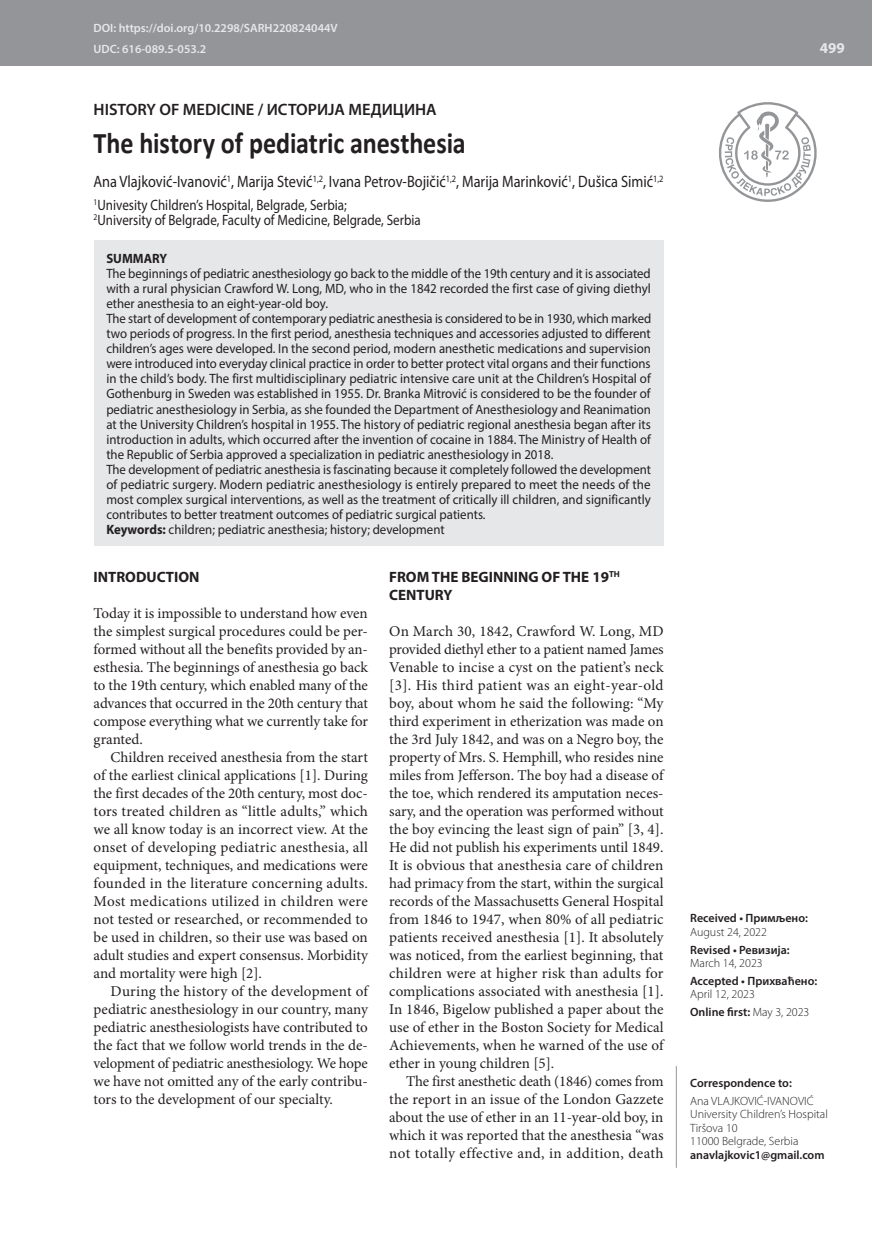
<style>
.page{position:relative;width:872px;height:1234px;background:#fff}
.page>*{position:absolute;margin:0;border:0;box-sizing:border-box;transform-origin:0 0}
.t1{font:700 30px "Calibri";letter-spacing:-.005em;color:#231f20;scale:.87 1}
.t2{font:16.5px "Myriad Pro";color:#231f20;scale:.87 1}
.t3{font:600 16.5px "Myriad Pro";color:#231f20}
.t4{font:15px/18px "Minion Pro";color:#231f20;text-align:justify}
.t5{font:15px/15.8px "Myriad Pro";color:#231f20;scale:.87 1}
.t6{font:700 15px/18px "Myriad Pro";color:#231f20}
.t7{font:700 15px "Myriad Pro";color:#e6e7e9}
.t8{font:13.5px/15px "Myriad Pro";color:#231f20;scale:.94 1}
.t9{font:700 13.5px "Myriad Pro";color:#231f20;scale:.95 1}
.t10{font:300 12px/13.5px "Myriad Pro";color:#231f20}
.t11{font:600 12px "Myriad Pro";color:#231f20}
.t12{font:600 12px/21.3px "Myriad Pro";color:#e6e7e9}
.s1{font-weight:700}
.s2{font-weight:600}
</style>
<div class="page">
<div style="left:0;top:0;width:872px;height:66px;background:#939598"></div>
<svg style="left:719px;top:102px;width:98px;height:100px"></svg>
<hr style="left:676px;top:1065px;width:1px;height:102px;background:#939598">
<div style="left:94px;top:240px;width:569px;height:306px;background:#e6e7e9"></div>
<p class="t12" style="left:94px;top:17px;width:246px">DOI: https://doi.org/10.2298/SARH220824044V<br>UDC: 616-089.5-053.2</p>
<p class="t3" style="left:94px;top:98px;width:345px">HISTORY OF MEDICINE / ИСТОРИЈА МЕДИЦИНА</p>
<h1 class="t1" style="left:94px;top:122px;width:429px">The history of pediatric anesthesia</h1>
<p class="t2" style="left:94px;top:172px;width:656px">Ana Vlajković-Ivanović<sup>1</sup>, Marija Stević<sup>1,2</sup>, Ivana Petrov-Bojičić<sup>1,2</sup>, Marija Marinković<sup>1</sup>, Dušica Simić<sup>1,2</sup></p>
<p class="t5" style="left:94px;top:196px;width:378px"><sup>1</sup>Univesity Children’s Hospital, Belgrade, Serbia;<br><sup>2</sup>University of Belgrade, Faculty of Medicine, Belgrade, Serbia</p>
<p class="t9" style="left:106px;top:250px;width:66px">SUMMARY</p>
<p class="t8" style="left:106px;top:266px;width:581px">The beginnings of pediatric anesthesiology go back to the middle of the 19th century and it is associated with a rural physician Crawford W. Long, MD, who in the 1842 recorded the first case of giving diethyl ether anesthesia to an eight-year-old boy.<br>The start of development of contemporary pediatric anesthesia is considered to be in 1930, which marked two periods of progress. In the first period, anesthesia techniques and accessories adjusted to different children’s ages were developed. In the second period, modern anesthetic medications and supervision were introduced into everyday clinical practice in order to better protect vital organs and their functions in the child’s body. The first multidisciplinary pediatric intensive care unit at the Children’s Hospital of Gothenburg in Sweden was established in 1955. Dr. Branka Mitrović is considered to be the founder of pediatric anesthesiology in Serbia, as she founded the Department of Anesthesiology and Reanimation at the University Children’s hospital in 1955. The history of pediatric regional anesthesia began after its introduction in adults, which occurred after the invention of cocaine in 1884. The Ministry of Health of the Republic of Serbia approved a specialization in pediatric anesthesiology in 2018.<br>The development of pediatric anesthesia is fascinating because it completely followed the development of pediatric surgery. Modern pediatric anesthesiology is entirely prepared to meet the needs of the most complex surgical interventions, as well as the treatment of critically ill children, and significantly contributes to better treatment outcomes of pediatric surgical patients.<br><span class="s1">Keywords:</span> children; pediatric anesthesia; history; development</p>
<p class="t6" style="left:94px;top:567px;width:107px">INTRODUCTION</p>
<p class="t4" style="left:94px;top:604px;width:276px">Today it is impossible to understand how even the simplest surgical procedures could be per&shy;formed without all the benefits provided by an&shy;esthesia. The beginnings of anesthesia go back to the 19th century, which enabled many of the advances that occurred in the 20th century that compose everything what we currently take for granted.</p>
<p class="t4" style="left:94px;top:748px;width:276px;text-indent:17px">Children received anesthesia from the start of the earliest clinical applications [1]. During the first decades of the 20th century, most doc&shy;tors treated children as “little adults,” which we all know today is an incorrect view. At the onset of developing pediatric anesthesia, all equipment, techniques, and medications were founded in the literature concerning adults.<br>Most medications utilized in children were not tested or researched, or recommended to be used in children, so their use was based on adult studies and expert consensus. Morbidity and mortality were high [2].</p>
<p class="t4" style="left:94px;top:982px;width:276px;text-indent:17px">During the history of the development of pediatric anesthesiology in our country, many pediatric anesthesiologists have contributed to the fact that we follow world trends in the de&shy;velopment of pediatric anesthesiology. We hope we have not omitted any of the early contribu&shy;tors to the development of our specialty.</p>
<p class="t6" style="left:389px;top:567px;width:232px">FROM THE BEGINNING OF THE 19<sup>TH<br></sup>CENTURY</p>
<p class="t4" style="left:389px;top:622px;width:276px">On March 30, 1842, Crawford W. Long, MD provided diethyl ether to a patient named James Venable to incise a cyst on the patient’s neck [3]. His third patient was an eight-year-old boy, about whom he said the following: “My third experiment in etherization was made on the 3rd July 1842, and was on a Negro boy, the property of Mrs. S. Hemphill, who resides nine miles from Jefferson. The boy had a disease of the toe, which rendered its amputation neces&shy;sary, and the operation was performed without the boy evincing the least sign of pain” [3, 4].<br>He did not publish his experiments until 1849.<br>It is obvious that anesthesia care of children had primacy from the start, within the surgical records of the Massachusetts General Hospital from 1846 to 1947, when 80% of all pediatric patients received anesthesia [1]. It absolutely was noticed, from the earliest beginning, that children were at higher risk than adults for complications associated with anesthesia [1].<br>In 1846, Bigelow published a paper about the use of ether in the Boston Society for Medical Achievements, when he warned of the use of ether in young children [5].</p>
<p class="t4" style="left:389px;top:1072px;width:276px;text-indent:17px">The first anesthetic death (1846) comes from the report in an issue of the London Gazzete about the use of ether in an 11-year-old boy, in which it was reported that the anesthesia “was not totally effective and, in addition, death</p>
<p class="t7" style="left:820px;top:38px;width:26px">499</p>
<p class="t11" style="left:690px;top:910px;width:119px">Received • Примљено:</p>
<p class="t10" style="left:690px;top:924px;width:78px">August 24, 2022</p>
<p class="t11" style="left:690px;top:941px;width:101px">Revised • Ревизија:</p>
<p class="t10" style="left:690px;top:956px;width:74px">March 14, 2023</p>
<p class="t11" style="left:690px;top:972px;width:129px">Accepted • Прихваћено:</p>
<p class="t10" style="left:690px;top:985px;width:121px;line-height:17.7px">April 12, 2023<br><span class="s2">Online first:</span> May 3, 2023</p>
<p class="t11" style="left:690px;top:1074px;width:103px">Correspondence to:</p>
<p class="t10" style="left:690px;top:1093px;width:139px">Ana VLAJKOVIĆ-IVANOVIĆ<br>University Children’s Hospital<br>Tiršova 10<br>11000 Belgrade, Serbia</p>
<p class="t11" style="left:690px;top:1146px;width:136px">anavlajkovic1@gmail.com</p>
</div>
